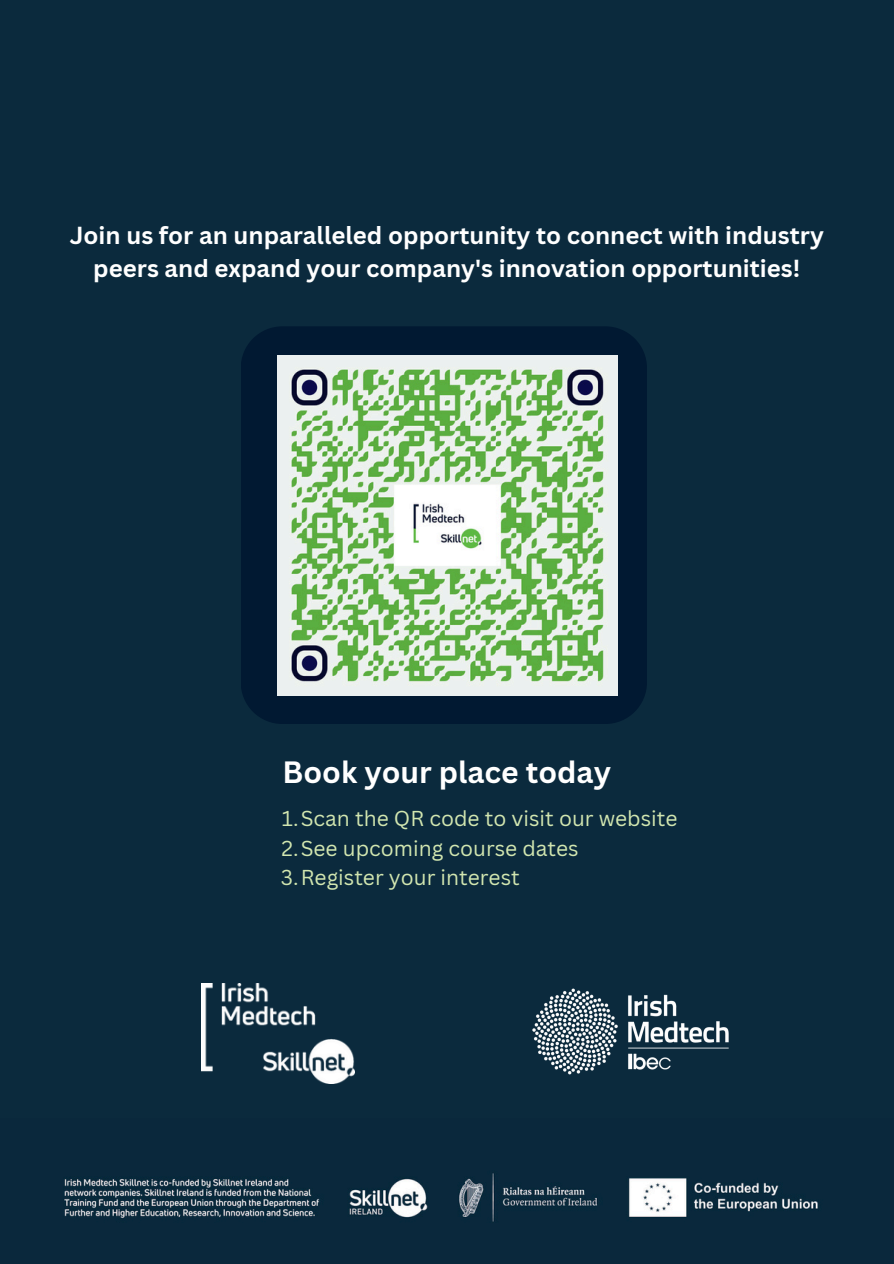
<style>
.page{position:relative;width:894px;height:1264px;background:#fff}
.page>*{position:absolute;margin:0;border:0;box-sizing:border-box;transform-origin:0 0}
.t1{font:700 30px "Canva Sans";color:#fff}
.t2{font:700 24px/32.7px "Canva Sans";color:#fff;text-align:center}
.t3{font:21px "Canva Sans";color:#d2e6b0}
</style>
<div class="page">
<div style="left:0;top:0;width:893px;height:1263px;background:#0b2a3d"></div>
<img style="left:532px;top:988px;width:196px;height:86px">
<img style="left:201px;top:983px;width:153px;height:100px">
<img style="left:64px;top:1173px;width:754px;height:49px">
<div style="left:241px;top:326px;width:405px;height:398px;background:#011932"></div>
<img style="left:277px;top:355px;width:340px;height:340px">
<p class="t2" style="left:70px;top:219px;width:755px">Join us for an unparalleled opportunity to connect with industry peers and expand your company's innovation opportunities!</p>
<p class="t1" style="left:282px;top:750px;width:330px">Book your place today</p>
<p class="t3" style="left:282px;top:803px;width:397px">1.Scan the QR code to visit our website</p>
<p class="t3" style="left:281px;top:833px;width:298px">2.See upcoming course dates</p>
<p class="t3" style="left:281px;top:862px;width:240px">3.Register your interest</p>
</div>
